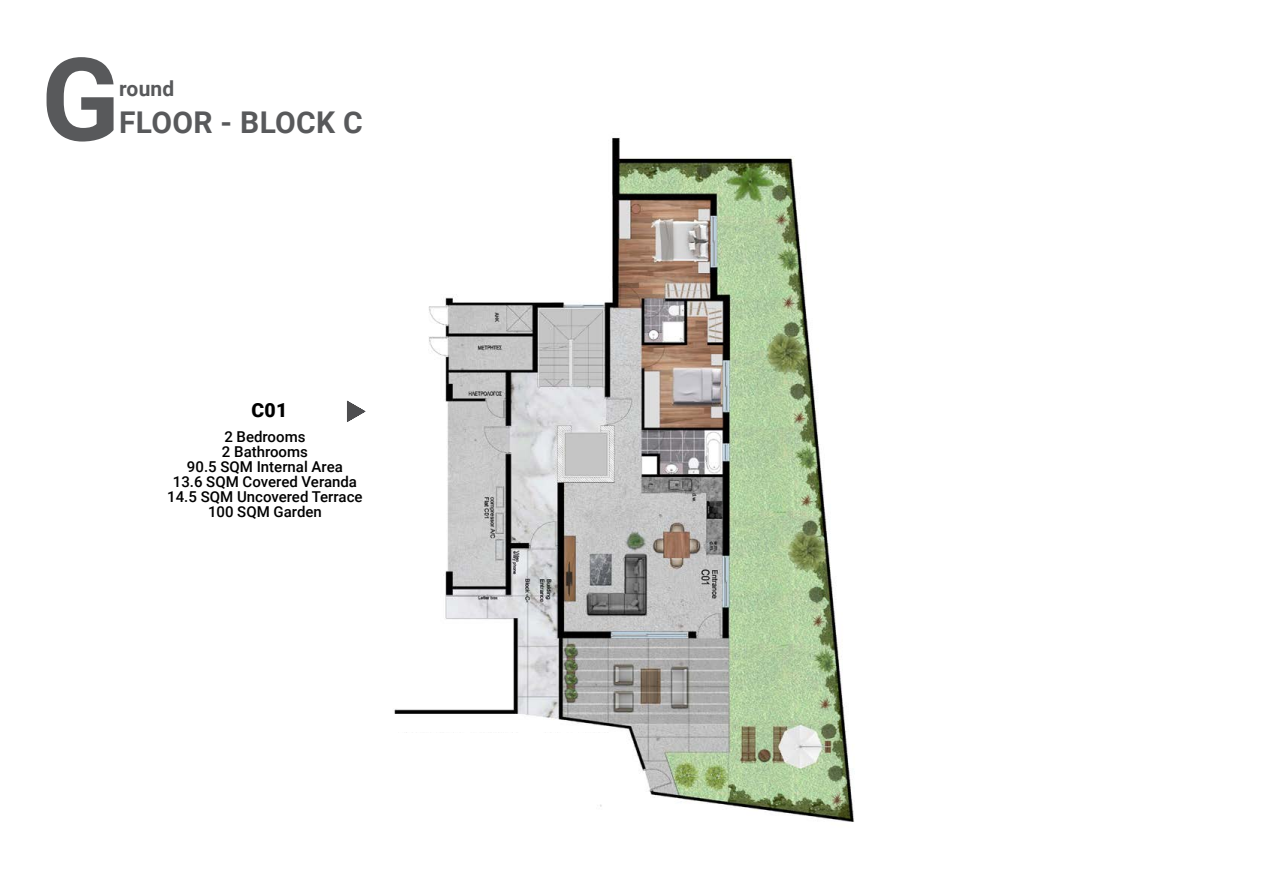
<style>
.page{position:relative;width:1263px;height:893px;background:#fff}
.page>*{position:absolute;margin:0;border:0;box-sizing:border-box;transform-origin:0 0}
.t1{font:700 115.5px "Roboto";color:#58595b}
.t2{font:700 30px "Roboto";letter-spacing:.01em;color:#58595b}
.t3{font:700 21px "Roboto";letter-spacing:.01em;color:#58595b}
.t4{font:900 19.5px "Roboto";color:#000}
.t5{font:500 15px/15px "Roboto";color:#000;text-align:center}
</style>
<div class="page">
<img style="left:394px;top:137px;width:460px;height:685px">
<svg style="left:347px;top:401px;width:18px;height:21px"></svg>
<div style="left:392px;top:733px;width:222px;height:19px;background:#fff"></div>
<h1 class="t1" style="left:41px;top:18px;width:80px">G</h1>
<h3 class="t3" style="left:119px;top:74px;width:57px">round</h3>
<h2 class="t2" style="left:119px;top:102px;width:245px">FLOOR - BLOCK C</h2>
<h3 class="t4" style="left:252px;top:396px;width:37px">C01</h3>
<p class="t5" style="left:167px;top:429px;width:197px">2 Bedrooms<br>2 Bathrooms<br>90.5 SQM Internal Area<br>13.6 SQM Covered Veranda<br>14.5 SQM Uncovered Terrace<br>100 SQM Garden</p>
</div>
